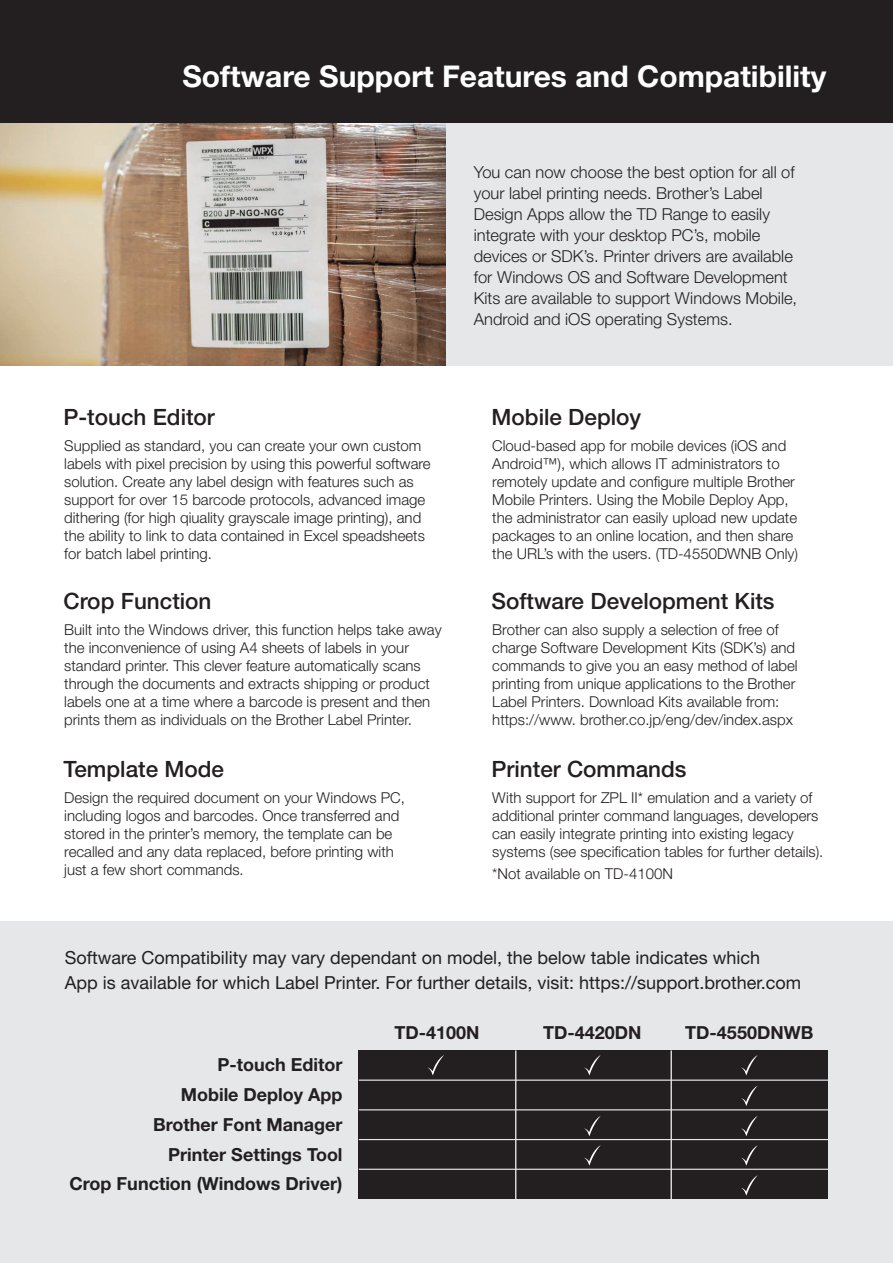
<style>
.page{position:relative;width:893px;height:1263px;background:#fff}
.page>*{position:absolute;margin:0;border:0;box-sizing:border-box;transform-origin:0 0}
.t1{font:700 30px "Helvetica Neue LT Std";color:#fff}
.t2{font:500 22.5px "Helvetica Neue LT Std";color:#231f20}
.t3{font:18px/25.5px "Helvetica Neue LT Std";color:#231f20}
.t4{font:700 18px/29.5px "Helvetica Neue LT Std";color:#231f20;text-align:right}
.t5{font:300 16.5px/21px "Helvetica Neue LT Std";color:#231f20}
.t6{font:300 15px/18px "Helvetica Neue LT Std";color:#231f20}
</style>
<div class="page">
<img style="left:0;top:123px;width:446px;height:243px">
<div style="left:0;top:921px;width:893px;height:342px;background:#e6e7e9"></div>
<div style="left:359px;top:1050px;width:469px;height:149px;background:#231f20"></div>
<div style="left:446px;top:88px;width:447px;height:278px;background:#e6e7e9"></div>
<div style="left:0;top:0;width:893px;height:123px;background:#231f20"></div>
<hr style="left:515px;top:1050px;width:1px;height:149px;background:#e6e7e9">
<hr style="left:671px;top:1050px;width:1px;height:149px;background:#e6e7e9">
<hr style="left:359px;top:1079px;width:469px;height:2px;background:#e6e7e9">
<hr style="left:359px;top:1109px;width:469px;height:1px;background:#e6e7e9">
<hr style="left:359px;top:1139px;width:469px;height:1px;background:#e6e7e9">
<hr style="left:359px;top:1169px;width:469px;height:1px;background:#e6e7e9">
<svg style="left:427px;top:1055px;width:17px;height:20px"></svg>
<svg style="left:584px;top:1055px;width:17px;height:20px"></svg>
<svg style="left:741px;top:1055px;width:17px;height:20px"></svg>
<svg style="left:584px;top:1116px;width:17px;height:20px"></svg>
<svg style="left:741px;top:1116px;width:17px;height:20px"></svg>
<svg style="left:584px;top:1145px;width:17px;height:21px"></svg>
<svg style="left:741px;top:1145px;width:17px;height:21px"></svg>
<svg style="left:741px;top:1175px;width:17px;height:21px"></svg>
<svg style="left:741px;top:1085px;width:17px;height:21px"></svg>
<h1 class="t1" style="left:182px;top:58px;width:645px">Software Support Features and Compatibility</h1>
<p class="t5" style="left:474px;top:161px;width:325px">You can now choose the best option for all of your label printing needs. Brother’s Label Design Apps allow the TD Range to easily integrate with your desktop PC’s, mobile devices or SDK’s. Printer drivers are available for Windows OS and Software Development Kits are available to support Windows Mobile, Android and iOS operating Systems.</p>
<h2 class="t2" style="left:64px;top:403px;width:153px">P-touch Editor</h2>
<p class="t6" style="left:64px;top:436px;width:368px">Supplied as standard, you can create your own custom labels with pixel precision by using this powerful software solution. Create any label design with features such as support for over 15 barcode protocols, advanced image dithering (for high qiuality grayscale image printing), and the ability to link to data contained in Excel speadsheets for batch label printing.</p>
<h2 class="t2" style="left:64px;top:587px;width:149px">Crop Function</h2>
<p class="t6" style="left:64px;top:620px;width:379px">Built into the Windows driver, this function helps take away the inconvenience of using A4 sheets of labels in your standard printer. This clever feature automatically scans through the documents and extracts shipping or product labels one at a time where a barcode is present and then prints them as individuals on the Brother Label Printer.</p>
<h2 class="t2" style="left:64px;top:756px;width:162px">Template Mode</h2>
<p class="t6" style="left:64px;top:789px;width:342px">Design the required document on your Windows PC, including logos and barcodes. Once transferred and stored in the printer’s memory, the template can be recalled and any data replaced, before printing with just a few short commands.</p>
<h2 class="t2" style="left:492px;top:403px;width:151px">Mobile Deploy</h2>
<p class="t6" style="left:492px;top:436px;width:307px">Cloud-based app for mobile devices (iOS and Android™), which allows IT administrators to remotely update and configure multiple Brother Mobile Printers. Using the Mobile Deploy App, the administrator can easily upload new update packages to an online location, and then share the URL’s with the users. (TD-4550DWNB Only)</p>
<h2 class="t2" style="left:492px;top:588px;width:285px">Software Development Kits</h2>
<p class="t6" style="left:492px;top:620px;width:307px">Brother can also supply a selection of free of charge Software Development Kits (SDK’s) and commands to give you an easy method of label printing from unique applications to the Brother Label Printers. Download Kits available from: https://www. brother.co.jp/eng/dev/index.aspx</p>
<h2 class="t2" style="left:492px;top:756px;width:197px">Printer Commands</h2>
<p class="t6" style="left:492px;top:789px;width:333px">With support for ZPL II* emulation and a variety of additional printer command languages, developers can easily integrate printing into existing legacy systems (see specification tables for further details).</p>
<p class="t6" style="left:492px;top:864px;width:182px">*Not available on TD-4100N</p>
<p class="t3" style="left:65px;top:944px;width:738px">Software Compatibility may vary dependant on model, the below table indicates which<br>App is available for which Label Printer. For further details, visit: https://support.brother.com</p>
<p class="t4" style="left:218px;top:1049px;width:126px">P-touch Editor</p>
<p class="t4" style="left:70px;top:1080px;width:274px">Mobile Deploy App<br>Brother Font Manager<br>Printer Settings Tool<br>Crop Function (Windows Driver)</p>
<p class="t4" style="left:394px;top:1017px;width:87px">TD-4100N</p>
<p class="t4" style="left:543px;top:1017px;width:100px">TD-4420DN</p>
<p class="t4" style="left:685px;top:1017px;width:130px">TD-4550DNWB</p>
</div>
